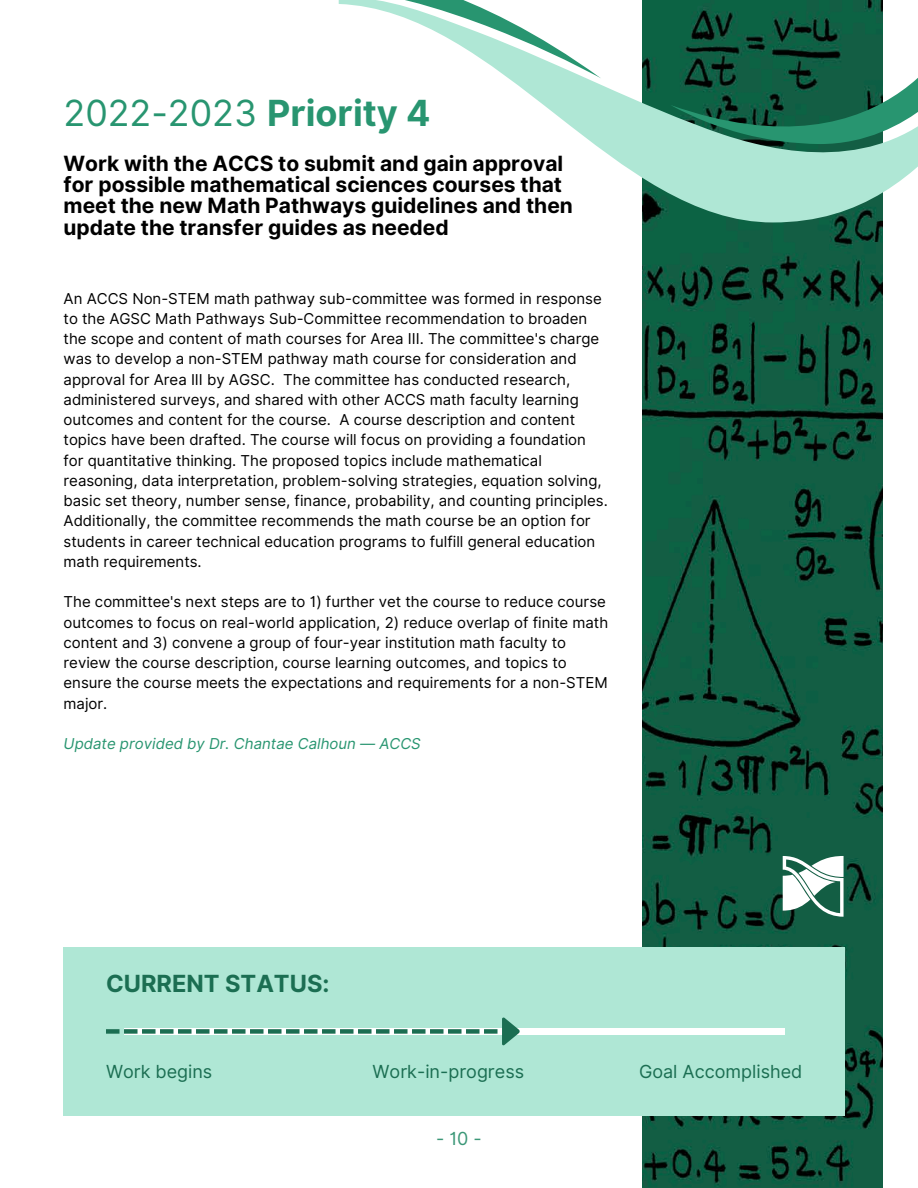
<style>
.page{position:relative;width:918px;height:1188px;background:#fff}
.page>*{position:absolute;margin:0;border:0;box-sizing:border-box;transform-origin:0 0}
.t1{font:36px "Inter";color:#289570}
.t2{font:700 23.7px "Inter";color:#1b6e52}
.t3{font:700 21px/21.3px "Inter";color:#000}
.t4{font:18px "Inter";color:#1b6e52}
.t5{font:18px "Inter";color:#3b9777}
.t6{font:15px/20.2px "Inter";color:#000}
.t7{font:italic 15px "Inter";color:#289570}
.s1{font-weight:700}
</style>
<div class="page">
<img style="left:642px;top:222px;width:241px;height:966px">
<div style="left:64px;top:947px;width:781px;height:168px;background:#afe7d5"></div>
<div style="left:124px;top:1028px;width:661px;height:7px;background:#fff"></div>
<svg style="left:106px;top:1018px;width:414px;height:27px"></svg>
<svg style="left:642px;top:185px;width:252px;height:37px;background:#7eb8a5"></svg>
<svg style="left:339px;top:0;width:579px;height:185px"></svg>
<svg style="left:783px;top:856px;width:61px;height:61px"></svg>
<p class="t1" style="left:64px;top:91px;width:369px">2022-2023 <span class="s1">Priority 4</span></p>
<p class="t3" style="left:64px;top:152px;width:511px">Work with the ACCS to submit and gain approval for possible mathematical sciences courses that meet the new Math Pathways guidelines and then update the transfer guides as needed</p>
<p class="t6" style="left:64px;top:288px;width:546px">An ACCS Non-STEM math pathway sub-committee was formed in response to the AGSC Math Pathways Sub-Committee recommendation to broaden the scope and content of math courses for Area III. The committee's charge was to develop a non-STEM pathway math course for consideration and approval for Area III by AGSC. The committee has conducted research, administered surveys, and shared with other ACCS math faculty learning outcomes and content for the course. A course description and content topics have been drafted. The course will focus on providing a foundation for quantitative thinking. The proposed topics include mathematical reasoning, data interpretation, problem-solving strategies, equation solving, basic set theory, number sense, finance, probability, and counting principles.<br>Additionally, the committee recommends the math course be an option for students in career technical education programs to fulfill general education math requirements.</p>
<h2 class="t6" style="left:64px;top:592px;width:546px">The committee's next steps are to 1) further vet the course to reduce course outcomes to focus on real-world application, 2) reduce overlap of finite math content and 3) convene a group of four-year institution math faculty to review the course description, course learning outcomes, and topics to ensure the course meets the expectations and requirements for a non-STEM major.</h2>
<p class="t7" style="left:64px;top:735px;width:359px">Update provided by Dr. Chantae Calhoun — ACCS</p>
<h1 class="t2" style="left:106px;top:970px;width:225px">CURRENT STATUS:</h1>
<p class="t4" style="left:106px;top:1061px;width:108px">Work begins</p>
<p class="t4" style="left:373px;top:1061px;width:153px">Work-in-progress</p>
<h3 class="t4" style="left:639px;top:1061px;width:165px">Goal Accomplished</h3>
<p class="t5" style="left:436px;top:1127px;width:47px">- 10 -</p>
</div>
